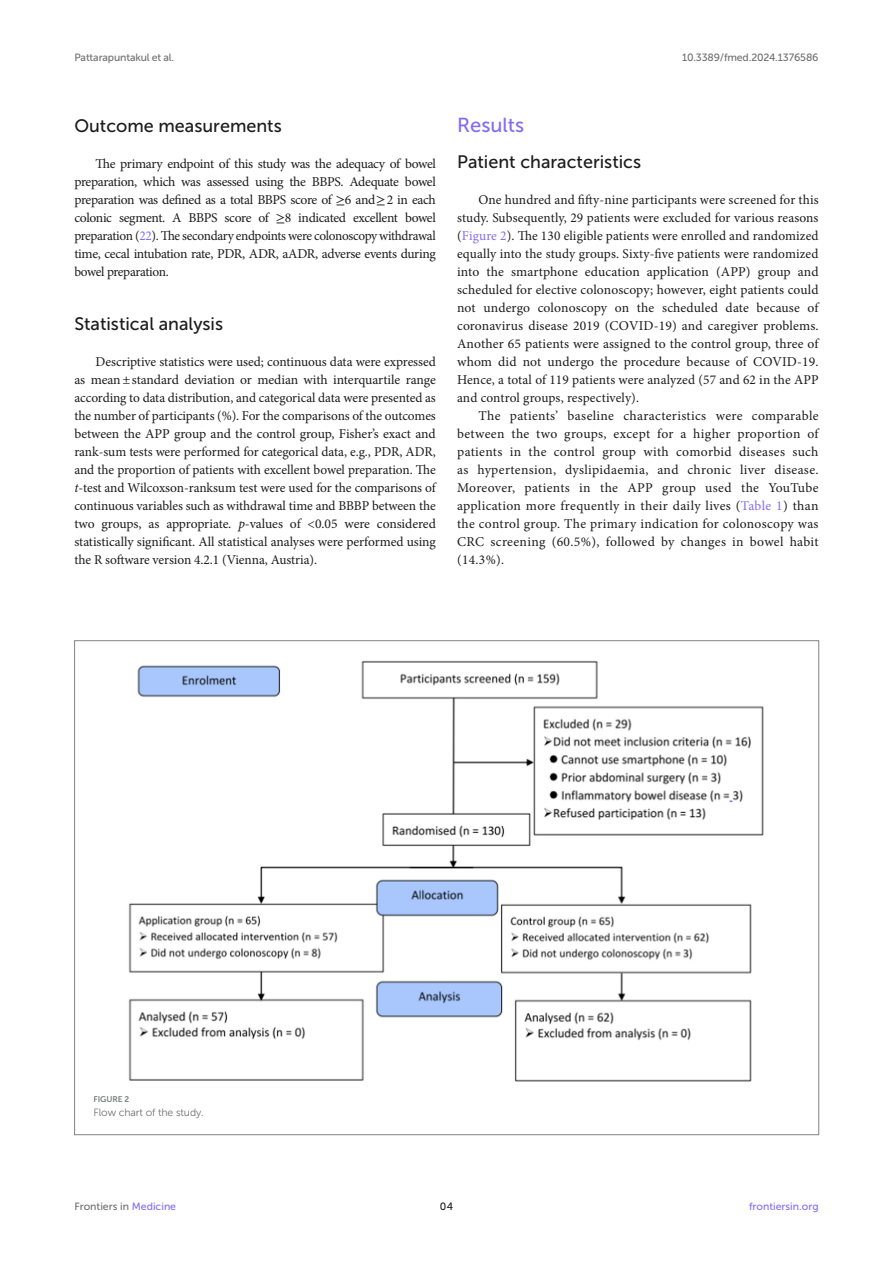
<style>
.page{position:relative;width:893px;height:1263px;background:#fff}
.page>*{position:absolute;margin:0;border:0;box-sizing:border-box;transform-origin:0 0}
.HEAD_1{font:20.25px "Museo Sans 500";color:#856df0}
.HEAD_2{font:18px "Museo Sans 500";color:#1b1c1b}
.HEAD_2_after_HEAD_1{font:18px "Museo Sans 500";color:#1b1c1b}
.TEXT_FLUSH{font:13.5px/18px "Minion Pro";letter-spacing:-.005em;color:#1b1c1b;text-align:justify}
.TEXT{font:13.5px/18px "Minion Pro";letter-spacing:.02em;color:#1b1c1b;text-align:justify}
.t1{font:10.5px "Museo Sans 500";letter-spacing:-.015em;color:#706f70}
.FIG_LEG{font:10.5px "Museo Sans 300";letter-spacing:-.01em;color:#706f70}
.t2{font:10.5px "Museo Sans 500";color:#856df0}
.t3{font:10.5px "Museo Sans 500";color:#1b1c1b}
.FIG_HD{font:8.25px "Museo Sans 700";letter-spacing:-.01em;color:#7e7f7f}
.s1{font-family:"STIX General"}
.s2{color:#856df0}
.s3{font-style:italic}
</style>
<div class="page">
<img style="left:128px;top:660px;width:636px;height:422px">
<p class="t1" style="left:74px;top:51px;width:101px">Pattarapuntakul et al.</p>
<p class="t1" style="left:682px;top:51px;width:138px">10.3389/fmed.2024.1376586</p>
<p class="HEAD_2" style="left:74px;top:116px;width:209px">Outcome measurements</p>
<p class="TEXT_FLUSH" style="left:74px;top:155px;width:363px;text-indent:21px">The primary endpoint of this study was the adequacy of bowel preparation, which was assessed using the BBPS. Adequate bowel preparation was defined as a total BBPS score of <span class="s1">≥</span>6 and<span class="s1">≥</span>2 in each colonic segment. A BBPS score of <span class="s1">≥</span>8 indicated excellent bowel preparation (<span class="s2">22</span>). The secondary endpoints were colonoscopy withdrawal time, cecal intubation rate, PDR, ADR, aADR, adverse events during bowel preparation.</p>
<p class="HEAD_2" style="left:74px;top:314px;width:150px">Statistical analysis</p>
<p class="TEXT_FLUSH" style="left:74px;top:353px;width:363px;text-indent:21px">Descriptive statistics were used; continuous data were expressed as mean±standard deviation or median with interquartile range according to data distribution, and categorical data were presented as the number of participants (%). For the comparisons of the outcomes between the APP group and the control group, Fisher’s exact and rank-sum tests were performed for categorical data, e.g., PDR, ADR, and the proportion of patients with excellent bowel preparation. The <span class="s3">t</span>-test and Wilcoxson-ranksum test were used for the comparisons of continuous variables such as withdrawal time and BBBP between the two groups, as appropriate. <span class="s3">p</span>-values of &lt;0.05 were considered statistically significant. All statistical analyses were performed using the R software version 4.2.1 (Vienna, Austria).</p>
<p class="HEAD_1" style="left:457px;top:114px;width:69px">Results</p>
<p class="HEAD_2_after_HEAD_1" style="left:457px;top:152px;width:186px">Patient characteristics</p>
<p class="TEXT_FLUSH" style="left:457px;top:191px;width:363px;text-indent:21px">One hundred and fifty-nine participants were screened for this study. Subsequently, 29 patients were excluded for various reasons (<span class="s2">Figure 2</span>). The 130 eligible patients were enrolled and randomized equally into the study groups. Sixty-five patients were randomized into the smartphone education application (APP) group and scheduled for elective colonoscopy; however, eight patients could not undergo colonoscopy on the scheduled date because of coronavirus disease 2019 (COVID-19) and caregiver problems.<br>Another 65 patients were assigned to the control group, three of whom did not undergo the procedure because of COVID-19.<br>Hence, a total of 119 patients were analyzed (57 and 62 in the APP and control groups, respectively).</p>
<p class="TEXT" style="left:457px;top:407px;width:363px;text-indent:21px">The patients’ baseline characteristics were comparable between the two groups, except for a higher proportion of patients in the control group with comorbid diseases such as hypertension, dyslipidaemia, and chronic liver disease.<br>Moreover, patients in the APP group used the YouTube application more frequently in their daily lives (<span class="s2">Table 1</span>) than the control group. The primary indication for colonoscopy was CRC screening (60.5%), followed by changes in bowel habit (14.3%).</p>
<p class="FIG_HD" style="left:94px;top:1095px;width:37px">FIGURE 2</p>
<p class="FIG_LEG" style="left:94px;top:1106px;width:112px">Flow chart of the study.</p>
<p class="t1" style="left:74px;top:1200px;width:103px">Frontiers in <span class="s2">Medicine</span></p>
<p class="t3" style="left:440px;top:1200px;width:15px">04</p>
<p class="t2" style="left:749px;top:1200px;width:71px">frontiersin.org</p>
</div>
